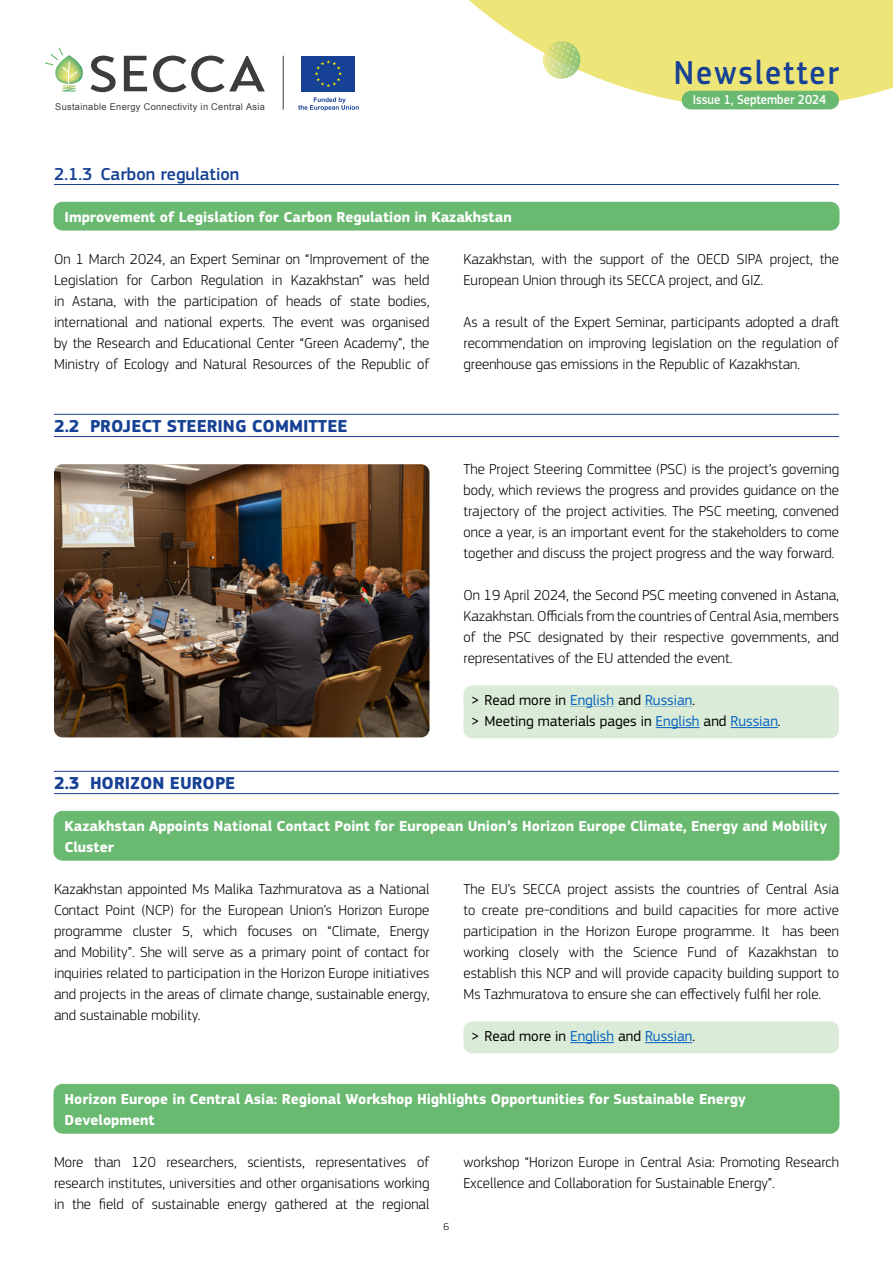
<style>
.page{position:relative;width:893px;height:1263px;background:#fff}
.page>*{position:absolute;margin:0;border:0;box-sizing:border-box;transform-origin:0 0}
.t1{font:500 34.5px "EC Square Sans Pro";letter-spacing:.06em;color:#164194;scale:.91 1}
.t2{font:700 18px "EC Square Sans Pro";color:#164194}
.t3{font:500 18px "EC Square Sans Pro";color:#164194}
.t4{font:300 15px/21px "EC Square Sans Pro";color:#000;text-align:justify}
.Bold_Vert{font:700 15px/21px "EC Square Sans Pro";color:#fff}
.t5{font:15px "EC Square Sans Pro";color:#000}
.t6{font:500 13.5px "EC Square Sans Pro";color:#fff;scale:.91 1}
.t7{font:300 10.5px "EC Square Sans Pro";color:#000}
.t8{font:9.3px "Arial";letter-spacing:.035em;color:#3c3c3b}
.s1{color:#0563c1}
</style>
<div class="page">
<svg style="left:469px;top:0;width:424px;height:108px;fill:#ede577"></svg>
<div style="left:301px;top:56px;width:54px;height:36px;background:#164194"></div>
<svg style="left:315px;top:60px;width:27px;height:27px"></svg>
<svg style="left:298px;top:97px;width:61px;height:14px"></svg>
<hr style="left:283px;top:56px;width:1px;height:54px;background:#3c3c3b">
<svg style="left:91px;top:56px;width:25px;height:36px"></svg>
<svg style="left:124px;top:56px;width:23px;height:35px"></svg>
<svg style="left:153px;top:56px;width:112px;height:36px"></svg>
<svg style="left:45px;top:47px;width:38px;height:44px"></svg>
<div style="left:682px;top:91px;width:157px;height:18px;background:#6ab971;border-radius:9px"></div>
<svg style="left:543px;top:41px;width:37px;height:38px"></svg>
<hr style="left:54px;top:184px;width:785px;height:1px;background:#164194">
<div style="left:54px;top:202px;width:785px;height:28px;background:#6ab971;border-radius:9px"></div>
<div style="left:54px;top:202px;width:785px;height:28px;border:1px solid #6ab971;border-radius:9px"></div>
<hr style="left:54px;top:436px;width:785px;height:1px;background:#164194">
<hr style="left:54px;top:414px;width:785px;height:1px;background:#164194">
<img style="left:54px;top:464px;width:375px;height:273px">
<div style="left:463px;top:685px;width:376px;height:32px;background:#daebd7;border-radius:9px"></div>
<div style="left:463px;top:706px;width:376px;height:32px;background:#daebd7;border-radius:9px"></div>
<hr style="left:656px;top:727px;width:44px;height:1px;background:#0563c1">
<hr style="left:731px;top:727px;width:47px;height:1px;background:#0563c1">
<hr style="left:54px;top:793px;width:785px;height:1px;background:#164194">
<hr style="left:54px;top:771px;width:785px;height:1px;background:#164194">
<div style="left:54px;top:811px;width:785px;height:49px;background:#6ab971;border-radius:9px"></div>
<div style="left:54px;top:811px;width:785px;height:49px;border:1px solid #6ab971;border-radius:9px"></div>
<div style="left:463px;top:1021px;width:376px;height:32px;background:#daebd7;border-radius:9px"></div>
<hr style="left:570px;top:1042px;width:44px;height:1px;background:#0563c1">
<hr style="left:645px;top:1042px;width:47px;height:1px;background:#0563c1">
<div style="left:54px;top:1084px;width:785px;height:49px;background:#6ab971;border-radius:9px"></div>
<div style="left:54px;top:1084px;width:785px;height:49px;border:1px solid #6ab971;border-radius:9px"></div>
<p class="t8" style="left:55px;top:100px;width:211px">Sustainable Energy Connectivity in Central Asia</p>
<h1 class="t1" style="left:674px;top:52px;width:183px">Newsletter</h1>
<p class="t6" style="left:693px;top:92px;width:148px">Issue 1, September 2024</p>
<p class="t3" style="left:54px;top:164px;width:187px">2.1.3 Carbon regulation</p>
<p class="Bold_Vert" style="left:64px;top:207px;width:449px">Improvement of Legislation for Carbon Regulation in Kazakhstan</p>
<p class="t4" style="left:54px;top:248px;width:377px">On 1 March 2024, an Expert Seminar on “Improvement of the Legislation for Carbon Regulation in Kazakhstan” was held in Astana, with the participation of heads of state bodies, international and national experts. The event was organised by the Research and Educational Center “Green Academy”, the Ministry of Ecology and Natural Resources of the Republic of</p>
<p class="t4" style="left:463px;top:248px;width:377px">Kazakhstan, with the support of the OECD SIPA project, the<br>European Union through its SECCA project, and GIZ.</p>
<p class="t4" style="left:463px;top:311px;width:377px">As a result of the Expert Seminar, participants adopted a draft recommendation on improving legislation on the regulation of greenhouse gas emissions in the Republic of Kazakhstan.</p>
<p class="t2" style="left:54px;top:415px;width:295px">2.2 PROJECT STEERING COMMITTEE</p>
<p class="t4" style="left:463px;top:458px;width:377px">The Project Steering Committee (PSC) is the project’s governing body, which reviews the progress and provides guidance on the trajectory of the project activities. The PSC meeting, convened once a year, is an important event for the stakeholders to come together and discuss the project progress and the way forward.</p>
<p class="t4" style="left:463px;top:584px;width:377px">On 19 April 2024, the Second PSC meeting convened in Astana, Kazakhstan. Officials from the countries of Central Asia, members of the PSC designated by their respective governments, and representatives of the EU attended the event.</p>
<p class="t5" style="left:471px;top:691px;width:226px">&gt; Read more in <span class="s1">English</span> and <span class="s1">Russian</span>.</p>
<p class="t5" style="left:471px;top:712px;width:311px">&gt; Meeting materials pages in <span class="s1">English</span> and <span class="s1">Russian</span>.</p>
<p class="t2" style="left:54px;top:772px;width:183px">2.3 HORIZON EUROPE</p>
<p class="Bold_Vert" style="left:64px;top:816px;width:764px">Kazakhstan Appoints National Contact Point for European Union’s Horizon Europe Climate, Energy and Mobility<br>Cluster</p>
<p class="t4" style="left:54px;top:878px;width:377px">Kazakhstan appointed Ms Malika Tazhmuratova as a National Contact Point (NCP) for the European Union’s Horizon Europe programme cluster 5, which focuses on “Climate, Energy and Mobility”. She will serve as a primary point of contact for inquiries related to participation in the Horizon Europe initiatives and projects in the areas of climate change, sustainable energy, and sustainable mobility.</p>
<p class="t4" style="left:463px;top:878px;width:377px">The EU’s SECCA project assists the countries of Central Asia to create pre-conditions and build capacities for more active participation in the Horizon Europe programme. It has been working closely with the Science Fund of Kazakhstan to establish this NCP and will provide capacity building support to Ms Tazhmuratova to ensure she can effectively fulfil her role.</p>
<p class="t5" style="left:471px;top:1027px;width:226px">&gt; Read more in <span class="s1">English</span> and <span class="s1">Russian</span>.</p>
<p class="Bold_Vert" style="left:64px;top:1089px;width:683px">Horizon Europe in Central Asia: Regional Workshop Highlights Opportunities for Sustainable Energy<br>Development</p>
<p class="t4" style="left:54px;top:1151px;width:377px">More than 120 researchers, scientists, representatives of research institutes, universities and other organisations working in the field of sustainable energy gathered at the regional</p>
<p class="t4" style="left:463px;top:1151px;width:377px">workshop “Horizon Europe in Central Asia: Promoting Research<br>Excellence and Collaboration for Sustainable Energy”.</p>
<p class="t7" style="left:444px;top:1220px;width:7px">6</p>
</div>
